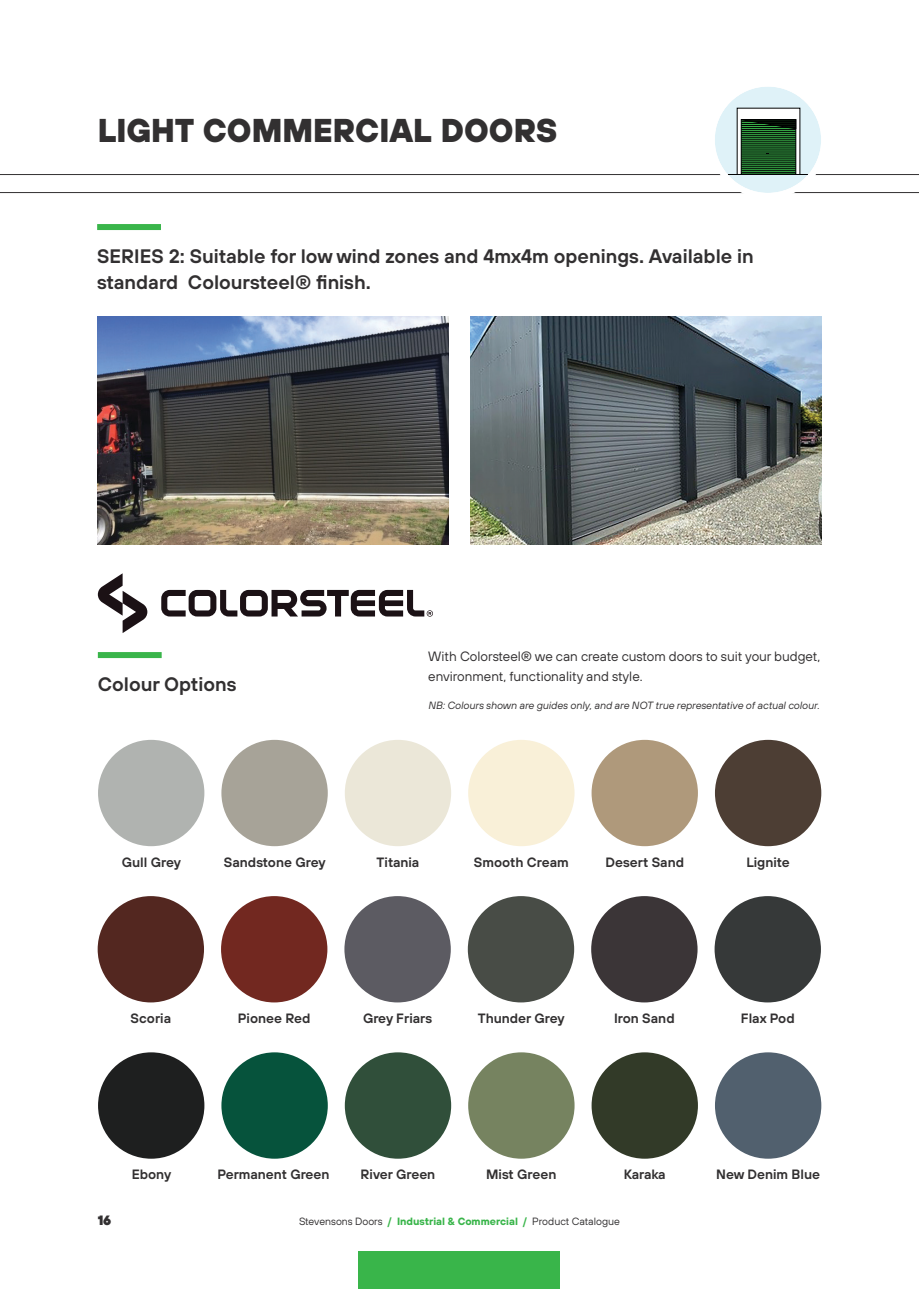
<style>
.page{position:relative;width:919px;height:1289px;background:#fff}
.page>*{position:absolute;margin:0;border:0;box-sizing:border-box;transform-origin:0 0}
.Section_Header{font:800 33px "TT Hoves";color:#323031}
.Intro_Text__black{font:600 19.5px/25.5px "TT Hoves";color:#323031}
.Caption_text__black{font:600 13.5px "TT Hoves";color:#323031}
.Body_Text__black{font:13.5px/19.5px "TT Hoves";color:#323031}
.t1{font:900 13.5px "TT Hoves";color:#323031}
.Body_Text__black-2{font:italic 10.5px "TT Hoves";color:#323031}
.t2{font:10.5px "TT Hoves";color:#323031}
.s1{font-weight:600;color:#39b54a}
.s2{font-weight:700;color:#39b54a}
</style>
<div class="page">
<hr style="left:0;top:192px;width:918px;height:1px;background:#323031">
<hr style="left:0;top:174px;width:918px;height:1px;background:#323031">
<div style="left:711px;top:84px;width:113px;height:112px;background:#fff;border-radius:50%"></div>
<div style="left:714px;top:87px;width:107px;height:106px;background:#dff2f8;border-radius:50%"></div>
<div style="left:737px;top:108px;width:62px;height:66px;background:#fff"></div>
<svg style="left:743px;top:130px;width:51px;height:42px"></svg>
<div style="left:741px;top:119px;width:55px;height:55px;border:1px solid #020304"></div>
<hr style="left:741px;top:129px;width:54px;height:1px;background:#020304">
<hr style="left:741px;top:131px;width:54px;height:1px;background:#020304">
<hr style="left:741px;top:133px;width:54px;height:1px;background:#020304">
<hr style="left:741px;top:135px;width:54px;height:1px;background:#020304">
<hr style="left:741px;top:137px;width:54px;height:1px;background:#020304">
<hr style="left:741px;top:139px;width:54px;height:1px;background:#020304">
<hr style="left:741px;top:141px;width:54px;height:1px;background:#020304">
<hr style="left:741px;top:143px;width:54px;height:1px;background:#020304">
<hr style="left:741px;top:145px;width:54px;height:1px;background:#020304">
<hr style="left:741px;top:147px;width:54px;height:1px;background:#020304">
<hr style="left:741px;top:149px;width:54px;height:1px;background:#020304">
<hr style="left:741px;top:151px;width:54px;height:1px;background:#020304">
<hr style="left:741px;top:153px;width:54px;height:1px;background:#020304">
<hr style="left:741px;top:155px;width:54px;height:1px;background:#020304">
<hr style="left:741px;top:157px;width:54px;height:1px;background:#020304">
<hr style="left:741px;top:159px;width:54px;height:1px;background:#020304">
<hr style="left:741px;top:161px;width:54px;height:1px;background:#020304">
<hr style="left:741px;top:162px;width:54px;height:1px;background:#020304">
<hr style="left:741px;top:164px;width:54px;height:1px;background:#020304">
<hr style="left:741px;top:166px;width:54px;height:1px;background:#020304">
<hr style="left:741px;top:168px;width:54px;height:1px;background:#020304">
<hr style="left:741px;top:170px;width:54px;height:1px;background:#020304">
<hr style="left:741px;top:172px;width:54px;height:1px;background:#020304">
<svg style="left:741px;top:119px;width:55px;height:10px"></svg>
<hr style="left:727px;top:174px;width:81px;height:1px;background:#020304">
<div style="left:708px;top:81px;width:119px;height:118px;border:6px solid #fff;border-radius:50%"></div>
<div style="left:97px;top:224px;width:64px;height:6px;background:#39b54a"></div>
<img style="left:98px;top:316px;width:351px;height:228px">
<img style="left:470px;top:316px;width:351px;height:228px">
<div style="left:98px;top:739px;width:106px;height:107px;background:#b0b3b0;border-radius:50%"></div>
<div style="left:98px;top:896px;width:106px;height:106px;background:#532720;border-radius:50%"></div>
<div style="left:98px;top:1052px;width:106px;height:106px;background:#1e1f1f;border-radius:50%"></div>
<div style="left:221px;top:739px;width:107px;height:107px;background:#a7a398;border-radius:50%"></div>
<div style="left:221px;top:896px;width:106px;height:106px;background:#722820;border-radius:50%"></div>
<div style="left:221px;top:1052px;width:107px;height:106px;background:#06533c;border-radius:50%"></div>
<div style="left:345px;top:739px;width:106px;height:107px;background:#ebe7d8;border-radius:50%"></div>
<div style="left:344px;top:896px;width:107px;height:106px;background:#5c5b62;border-radius:50%"></div>
<div style="left:345px;top:1052px;width:106px;height:106px;background:#304f3a;border-radius:50%"></div>
<div style="left:468px;top:739px;width:106px;height:107px;background:#f9f0d8;border-radius:50%"></div>
<div style="left:468px;top:896px;width:106px;height:106px;background:#484c46;border-radius:50%"></div>
<div style="left:468px;top:1052px;width:106px;height:106px;background:#768360;border-radius:50%"></div>
<div style="left:591px;top:739px;width:106px;height:107px;background:#af997b;border-radius:50%"></div>
<div style="left:591px;top:896px;width:106px;height:106px;background:#3b3537;border-radius:50%"></div>
<div style="left:591px;top:1052px;width:107px;height:106px;background:#323a28;border-radius:50%"></div>
<div style="left:715px;top:739px;width:106px;height:107px;background:#4d3e34;border-radius:50%"></div>
<div style="left:714px;top:896px;width:106px;height:106px;background:#363939;border-radius:50%"></div>
<div style="left:715px;top:1052px;width:106px;height:106px;background:#51606e;border-radius:50%"></div>
<div style="left:98px;top:652px;width:64px;height:6px;background:#39b54a"></div>
<svg style="left:98px;top:573px;width:335px;height:60px"></svg>
<div style="left:359px;top:1251px;width:201px;height:37px;background:#39b54a"></div>
<p class="Section_Header" style="left:98px;top:108px;width:461px">LIGHT COMMERCIAL DOORS</p>
<p class="Intro_Text__black" style="left:97px;top:243px;width:658px">SERIES 2: Suitable for low wind zones and 4mx4m openings. Available in standard Coloursteel® finish.</p>
<p class="Intro_Text__black" style="left:98px;top:671px;width:140px">Colour Options</p>
<p class="Body_Text__black" style="left:428px;top:646px;width:393px">With Colorsteel® we can create custom doors to suit your budget, environment, functionality and style.</p>
<p class="Body_Text__black-2" style="left:428px;top:698px;width:392px">NB: Colours shown are guides only, and are NOT true representative of actual colour.</p>
<p class="Caption_text__black" style="left:122px;top:853px;width:61px">Gull Grey</p>
<p class="Caption_text__black" style="left:224px;top:853px;width:103px">Sandstone Grey</p>
<p class="Caption_text__black" style="left:376px;top:853px;width:44px">Titania</p>
<p class="Caption_text__black" style="left:474px;top:853px;width:96px">Smooth Cream</p>
<p class="Caption_text__black" style="left:605px;top:853px;width:80px">Desert Sand</p>
<p class="Caption_text__black" style="left:131px;top:1009px;width:42px">Scoria</p>
<p class="Caption_text__black" style="left:238px;top:1009px;width:74px">Pionee Red</p>
<p class="Caption_text__black" style="left:363px;top:1009px;width:71px">Grey Friars</p>
<p class="Caption_text__black" style="left:477px;top:1009px;width:88px">Thunder Grey</p>
<p class="Caption_text__black" style="left:614px;top:1009px;width:62px">Iron Sand</p>
<p class="Caption_text__black" style="left:746px;top:853px;width:45px">Lignite</p>
<p class="Caption_text__black" style="left:740px;top:1009px;width:55px">Flax Pod</p>
<p class="Caption_text__black" style="left:132px;top:1165px;width:41px">Ebony</p>
<p class="Caption_text__black" style="left:217px;top:1165px;width:114px">Permanent Green</p>
<p class="Caption_text__black" style="left:360px;top:1165px;width:76px">River Green</p>
<p class="Caption_text__black" style="left:486px;top:1165px;width:72px">Mist Green</p>
<p class="Caption_text__black" style="left:623px;top:1165px;width:43px">Karaka</p>
<p class="Caption_text__black" style="left:716px;top:1165px;width:105px">New Denim Blue</p>
<p class="t1" style="left:98px;top:1211px;width:15px">16</p>
<p class="t2" style="left:299px;top:1214px;width:322px">Stevensons Doors <span class="s1">/</span> <span class="s2">Industrial &amp; Commercial</span> <span class="s1">/</span> Product Catalogue</p>
</div>
